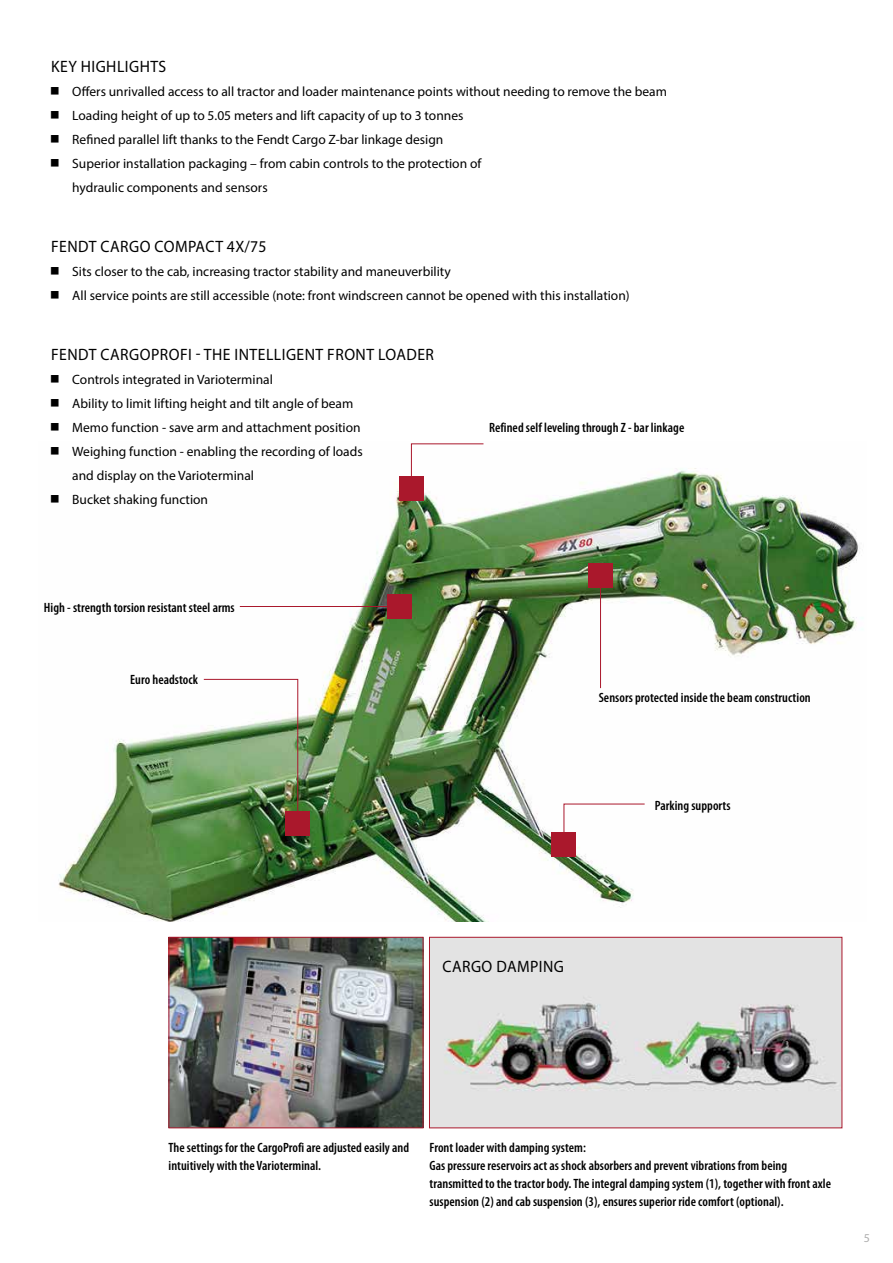
<style>
.page{position:relative;width:893px;height:1263px;background:#fff}
.page>*{position:absolute;margin:0;border:0;box-sizing:border-box;transform-origin:0 0}
.t1{font:16.5px "Myriad Pro";letter-spacing:.03em;color:#000;scale:.95 1}
.t2{font:13.5px/24px "Myriad Pro";color:#000}
.t3{font:600 condensed 13.5px/18px "Myriad Pro";letter-spacing:.005em;color:#000}
.t4{font:12px "Myriad Pro";color:#aeaeae}
</style>
<div class="page">
<img style="left:431px;top:939px;width:409px;height:187px">
<div style="left:429px;top:937px;width:413px;height:191px;border:1px solid #aa182c"></div>
<img style="left:58px;top:443px;width:805px;height:479px">
<div style="left:399px;top:476px;width:24px;height:24px;background:#aa182c"></div>
<svg style="left:411px;top:443px;width:73px;height:46px"></svg>
<div style="left:588px;top:563px;width:24px;height:24px;background:#aa182c"></div>
<hr style="left:600px;top:575px;width:1px;height:113px;background:#aa182c">
<svg style="left:563px;top:803px;width:82px;height:42px"></svg>
<div style="left:286px;top:812px;width:24px;height:24px;background:#aa182c"></div>
<img style="left:203px;top:679px;width:96px;height:146px">
<img style="left:171px;top:939px;width:250px;height:187px">
<div style="left:169px;top:937px;width:254px;height:191px;border:1px solid #aa182c"></div>
<div style="left:552px;top:832px;width:24px;height:24px;background:#aa182c"></div>
<hr style="left:240px;top:606px;width:159px;height:1px;background:#aa182c">
<div style="left:387px;top:594px;width:24px;height:24px;background:#aa182c"></div>
<p class="t1" style="left:51px;top:56px;width:123px">KEY HIGHLIGHTS</p>
<p class="t2" style="left:72px;top:79px;width:596px">Offers unrivalled access to all tractor and loader maintenance points without needing to remove the beam Loading height of up to 5.05 meters and lift capacity of up to 3 tonnes<br>Refined parallel lift thanks to the Fendt Cargo Z-bar linkage design<br>Superior installation packaging – from cabin controls to the protection of<br>hydraulic components and sensors</p>
<p class="t1" style="left:51px;top:236px;width:228px">FENDT CARGO COMPACT 4X/75</p>
<p class="t2" style="left:72px;top:259px;width:559px">Sits closer to the cab, increasing tractor stability and maneuverbility<br>All service points are still accessible (note: front windscreen cannot be opened with this installation)</p>
<p class="t1" style="left:51px;top:344px;width:404px">FENDT CARGOPROFI - THE INTELLIGENT FRONT LOADER</p>
<p class="t2" style="left:72px;top:367px;width:292px">Controls integrated in Varioterminal<br>Ability to limit lifting height and tilt angle of beam Memo function - save arm and attachment position Weighing function - enabling the recording of loads and display on the Varioterminal<br>Bucket shaking function</p>
<p class="t3" style="left:44px;top:599px;width:192px">High - strength torsion resistant steel arms</p>
<p class="t3" style="left:130px;top:671px;width:69px">Euro headstock</p>
<p class="t3" style="left:489px;top:419px;width:197px">Refined self leveling through Z - bar linkage</p>
<p class="t3" style="left:599px;top:689px;width:214px">Sensors protected inside the beam construction</p>
<p class="t3" style="left:655px;top:797px;width:77px">Parking supports</p>
<p class="t1" style="left:442px;top:956px;width:130px">CARGO DAMPING</p>
<p class="t3" style="left:169px;top:1139px;width:242px">The settings for the CargoProfi are adjusted easily and intuitively with the Varioterminal.</p>
<p class="t3" style="left:429px;top:1139px;width:403px">Front loader with damping system:<br>Gas pressure reservoirs act as shock absorbers and prevent vibrations from being transmitted to the tractor body. The integral damping system (1), together with front axle suspension (2) and cab suspension (3), ensures superior ride comfort (optional).</p>
<p class="t4" style="left:864px;top:1231px;width:8px">5</p>
</div>
